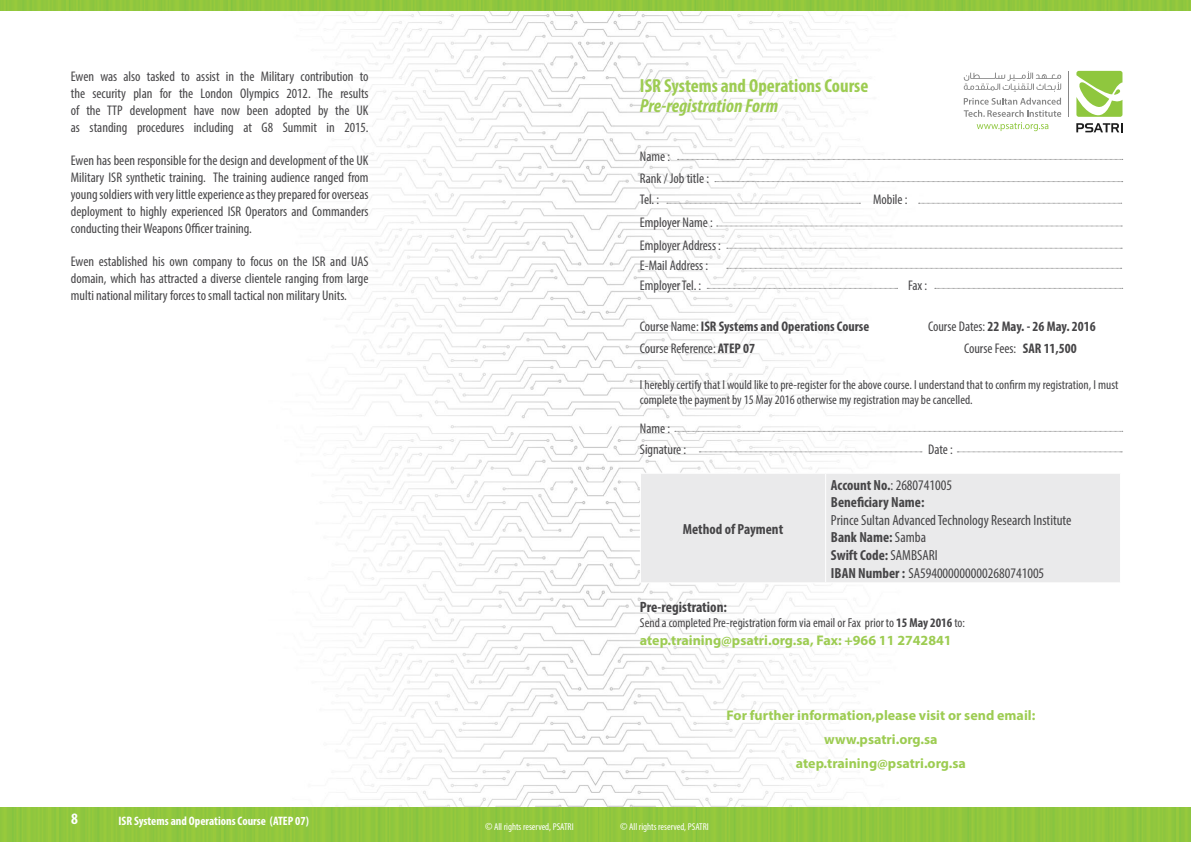
<style>
.page{position:relative;width:1191px;height:842px;background:#fff}
.page>*{position:absolute;margin:0;border:0;box-sizing:border-box;transform-origin:0 0}
.t1{font:700 condensed 19px "Myriad Pro";color:#9dcc52}
.t2{font:italic 700 condensed 19px "Myriad Pro";color:#9dcc52}
.t3{font:700 condensed 16px "Myriad Pro";color:#fff}
.t4{font:700 condensed 15px "Myriad Pro";color:#464547}
.t5{font:condensed 14.7px/17.6px "Myriad Pro";color:#464547}
.t6{font:700 condensed 14.7px/17.6px "Myriad Pro";color:#464547}
.t7{font:condensed 14px/16.8px "Myriad Pro";color:#464547}
.t8{font:700 14px/24px "Myriad Pro";color:#9dcc52;text-align:center}
.t9{font:700 condensed 14px "Myriad Pro";color:#464547}
.t10{font:condensed 13px/15px "Myriad Pro";color:#464547}
.t11{font:700 condensed 12.3px "Myriad Pro";color:#fff}
.t12{font:condensed 10px "Myriad Pro";color:#fff}
.s1{font-weight:400}
.s2{font-weight:700}
.s3{font-size:11px}
</style>
<div class="page">
<img style="left:0;top:10px;width:1191px;height:798px">
<div style="left:0;top:0;width:1191px;height:10px;background:#91c73e"></div>
<div style="left:0;top:808px;width:1191px;height:34px;background:#91c73e"></div>
<svg style="left:677px;top:159px;width:445px;height:1px"></svg>
<svg style="left:715px;top:181px;width:407px;height:1px"></svg>
<svg style="left:716px;top:226px;width:406px;height:1px"></svg>
<svg style="left:667px;top:203px;width:193px;height:1px"></svg>
<svg style="left:918px;top:203px;width:203px;height:1px"></svg>
<svg style="left:727px;top:248px;width:395px;height:1px"></svg>
<svg style="left:727px;top:268px;width:394px;height:1px"></svg>
<svg style="left:707px;top:288px;width:190px;height:1px"></svg>
<svg style="left:934px;top:288px;width:188px;height:1px"></svg>
<svg style="left:699px;top:452px;width:223px;height:1px"></svg>
<svg style="left:675px;top:431px;width:447px;height:1px"></svg>
<svg style="left:957px;top:452px;width:165px;height:1px"></svg>
<svg style="left:1076px;top:71px;width:46px;height:46px"></svg>
<svg style="left:963px;top:71px;width:98px;height:21px"></svg>
<hr style="left:1068px;top:71px;width:1px;height:46px;background:#878787">
<svg style="left:1076px;top:123px;width:46px;height:9px"></svg>
<svg style="left:963px;top:98px;width:98px;height:33px"></svg>
<div style="left:641px;top:474px;width:479px;height:108px;background:#eaeaeb"></div>
<hr style="left:640px;top:473px;width:185px;height:1px;background:#fff">
<hr style="left:825px;top:473px;width:296px;height:1px;background:#fff">
<hr style="left:640px;top:582px;width:185px;height:1px;background:#fff">
<hr style="left:825px;top:582px;width:296px;height:1px;background:#fff">
<hr style="left:640px;top:474px;width:1px;height:108px;background:#fff">
<hr style="left:825px;top:474px;width:1px;height:108px;background:#fff">
<hr style="left:1120px;top:474px;width:1px;height:108px;background:#fff">
<p class="t7" style="left:71px;top:68px;width:299px;text-align:justify">Ewen was also tasked to assist in the Military contribution to the security plan for the London Olympics 2012. The results of the TTP development have now been adopted by the UK as standing procedures including at G8 Summit in 2015.</p>
<p class="t7" style="left:71px;top:152px;width:299px;text-align:justify">Ewen has been responsible for the design and development of the UK Military ISR synthetic training. The training audience ranged from young soldiers with very little experience as they prepared for overseas deployment to highly experienced ISR Operators and Commanders conducting their Weapons Officer training.</p>
<p class="t7" style="left:71px;top:253px;width:299px;text-align:justify">Ewen established his own company to focus on the ISR and UAS domain, which has attracted a diverse clientele ranging from large multi national military forces to small tactical non military Units.</p>
<p class="t3" style="left:71px;top:809px;width:8px">8</p>
<p class="t11" style="left:118px;top:813px;width:192px">ISR Systems and Operations Course (ATEP 07)</p>
<h1 class="t1" style="left:640px;top:74px;width:230px">ISR Systems and Operations Course</h1>
<h1 class="t2" style="left:640px;top:94px;width:140px">Pre-registration Form</h1>
<p class="t7" style="left:640px;top:145px;width:71px;line-height:22.2px">Name :<br>Rank / Job title :</p>
<p class="t7" style="left:640px;top:214px;width:74px">Employer Name :</p>
<p class="t7" style="left:640px;top:191px;width:21px">Tel. :</p>
<p class="t7" style="left:873px;top:191px;width:36px">Mobile :</p>
<p class="t7" style="left:640px;top:235px;width:83px;line-height:20.1px">Employer Address :<br>E-Mail Address :<br>Employer Tel. :</p>
<p class="t7" style="left:908px;top:277px;width:21px">Fax :</p>
<p class="t9" style="left:640px;top:317px;width:231px"><span class="s1">Course Name:</span> ISR Systems and Operations Course</p>
<p class="t9" style="left:928px;top:317px;width:169px"><span class="s1">Course Dates:</span> 22 May. - 26 May. 2016</p>
<p class="t7" style="left:640px;top:339px;width:117px">Course Reference: <span class="s2">ATEP 07</span></p>
<p class="t7" style="left:964px;top:339px;width:114px">Course Fees: <span class="s2">SAR 11,500</span></p>
<p class="t10" style="left:640px;top:377px;width:480px">I herebly certify that I would like to pre-register for the above course. I understand that to confirm my registration, I must complete the payment by 15 May 2016 otherwise my registration may be cancelled.</p>
<p class="t7" style="left:640px;top:418px;width:48px;line-height:20.8px">Name :<br>Signature :</p>
<p class="t6" style="left:683px;top:519px;width:102px">Method of Payment</p>
<p class="t7" style="left:928px;top:440px;width:26px">Date :</p>
<p class="t6" style="left:831px;top:475px;width:123px">Account No.<span class="s1">: 2680741005<br></span>Beneficiary Name:</p>
<p class="t5" style="left:831px;top:511px;width:242px">Prince Sultan Advanced Technology Research Institute <span class="s2">Bank Name:</span> Samba<br><span class="s2">Swift Code:</span> SAMBSARI<br><span class="s2">IBAN Number :</span> SA5940000000002680741005</p>
<p class="t4" style="left:640px;top:597px;width:89px">Pre-registration:</p>
<p class="t10" style="left:640px;top:615px;width:327px">Send a completed Pre-registration form via email or Fax prior to <span class="s2">15 May 2016</span> to:</p>
<p class="t8" style="left:640px;top:628px;width:313px">atep.training@psatri.org.sa, Fax: +966 11 2742841</p>
<p class="t8" style="left:726px;top:703px;width:310px">For further information,please visit or send email: www.psatri.org.sa<br>atep.training@psatri.org.sa</p>
<p class="t12" style="left:485px;top:821px;width:90px"><span class="s3">©</span> All rights reserved, PSATRI</p>
<p class="t12" style="left:620px;top:821px;width:90px"><span class="s3">©</span> All rights reserved, PSATRI</p>
</div>
